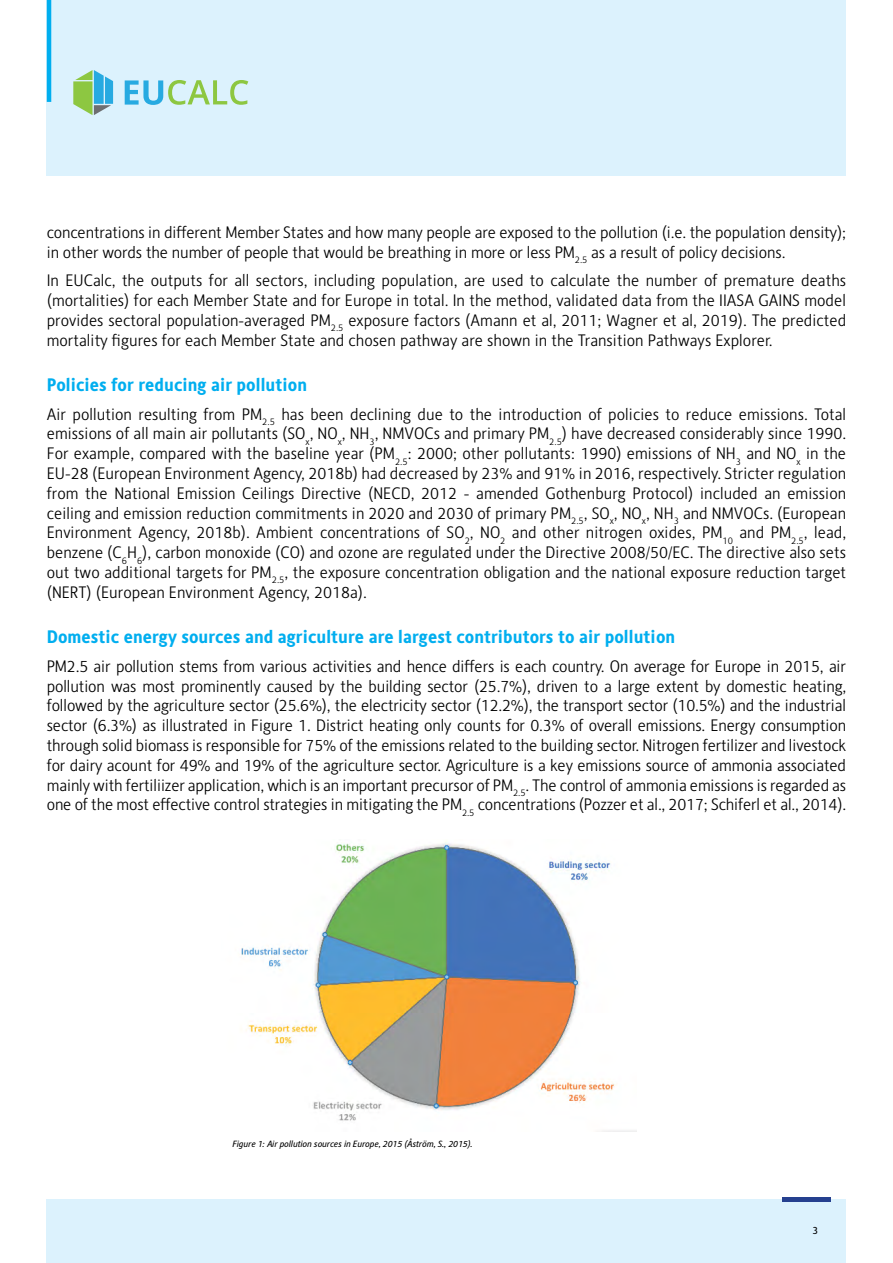
<style>
.page{position:relative;width:893px;height:1263px;background:#fff}
.page>*{position:absolute;margin:0;border:0;box-sizing:border-box;transform-origin:0 0}
.t1{font:700 18px "Alber";color:#00aeef}
.t2{font:300 16.5px/19.8px "Alber";letter-spacing:-.01em;color:#000;text-align:justify}
.t3{font:10.5px "Alber";color:#000}
.t4{font:italic 9px "Alber";letter-spacing:-.01em;color:#000}
</style>
<div class="page">
<div style="left:47px;top:1199px;width:799px;height:64px;background:#dcf2fd"></div>
<div style="left:47px;top:0;width:799px;height:176px;background:#dcf2fd"></div>
<hr style="left:47px;top:0;width:4px;height:102px;background:#00aeef">
<svg style="left:125px;top:80px;width:123px;height:25px"></svg>
<svg style="left:73px;top:70px;width:40px;height:45px"></svg>
<hr style="left:782px;top:1197px;width:49px;height:4px;background:#25408f">
<img style="left:241px;top:841px;width:396px;height:290px">
<p class="t2" style="left:47px;top:222px;width:801px">concentrations in different Member States and how many people are exposed to the pollution (i.e. the population density); in other words the number of people that would be breathing in more or less PM<sub>2.5</sub> as a result of policy decisions.</p>
<p class="t2" style="left:47px;top:270px;width:801px">In EUCalc, the outputs for all sectors, including population, are used to calculate the number of premature deaths (mortalities) for each Member State and for Europe in total. In the method, validated data from the IIASA GAINS model provides sectoral population-averaged PM<sub>2.5</sub> exposure factors (Amann et al, 2011; Wagner et al, 2019). The predicted mortality figures for each Member State and chosen pathway are shown in the Transition Pathways Explorer.</p>
<p class="t1" style="left:47px;top:373px;width:262px">Policies for reducing air pollution</p>
<p class="t2" style="left:47px;top:404px;width:801px">Air pollution resulting from PM<sub>2.5</sub> has been declining due to the introduction of policies to reduce emissions. Total emissions of all main air pollutants (SO<sub>x</sub>, NO<sub>x</sub>, NH<sub>3</sub>, NMVOCs and primary PM<sub>2.5</sub>) have decreased considerably since 1990.<br>For example, compared with the baseline year (PM<sub>2.5</sub>: 2000; other pollutants: 1990) emissions of NH<sub>3</sub> and NO<sub>x</sub> in the EU-28 (European Environment Agency, 2018b) had decreased by 23% and 91% in 2016, respectively. Stricter regulation from the National Emission Ceilings Directive (NECD, 2012 - amended Gothenburg Protocol) included an emission ceiling and emission reduction commitments in 2020 and 2030 of primary PM<sub>2.5</sub>, SO<sub>x</sub>, NO<sub>x</sub>, NH<sub>3</sub> and NMVOCs. (European Environment Agency, 2018b). Ambient concentrations of SO<sub>2</sub>, NO<sub>2</sub> and other nitrogen oxides, PM<sub>10</sub> and PM<sub>2.5</sub>, lead, benzene (C<sub>6</sub>H<sub>6</sub>), carbon monoxide (CO) and ozone are regulated under the Directive 2008/50/EC. The directive also sets out two additional targets for PM<sub>2.5</sub>, the exposure concentration obligation and the national exposure reduction target (NERT) (European Environment Agency, 2018a).</p>
<p class="t1" style="left:47px;top:625px;width:630px">Domestic energy sources and agriculture are largest contributors to air pollution</p>
<p class="t2" style="left:47px;top:656px;width:801px">PM2.5 air pollution stems from various activities and hence differs is each country. On average for Europe in 2015, air pollution was most prominently caused by the building sector (25.7%), driven to a large extent by domestic heating, followed by the agriculture sector (25.6%), the electricity sector (12.2%), the transport sector (10.5%) and the industrial sector (6.3%) as illustrated in Figure 1. District heating only counts for 0.3% of overall emissions. Energy consumption through solid biomass is responsible for 75% of the emissions related to the building sector. Nitrogen fertilizer and livestock for dairy acount for 49% and 19% of the agriculture sector. Agriculture is a key emissions source of ammonia associated mainly with fertiliizer application, which is an important precursor of PM<sub>2.5</sub>. The control of ammonia emissions is regarded as one of the most effective control strategies in mitigating the PM<sub>2.5</sub> concentrations (Pozzer et al., 2017; Schiferl et al., 2014).</p>
<p class="t4" style="left:232px;top:1138px;width:242px">Figure 1: Air pollution sources in Europe, 2015 (Åström, S., 2015).</p>
<p class="t3" style="left:812px;top:1224px;width:7px">3</p>
</div>
